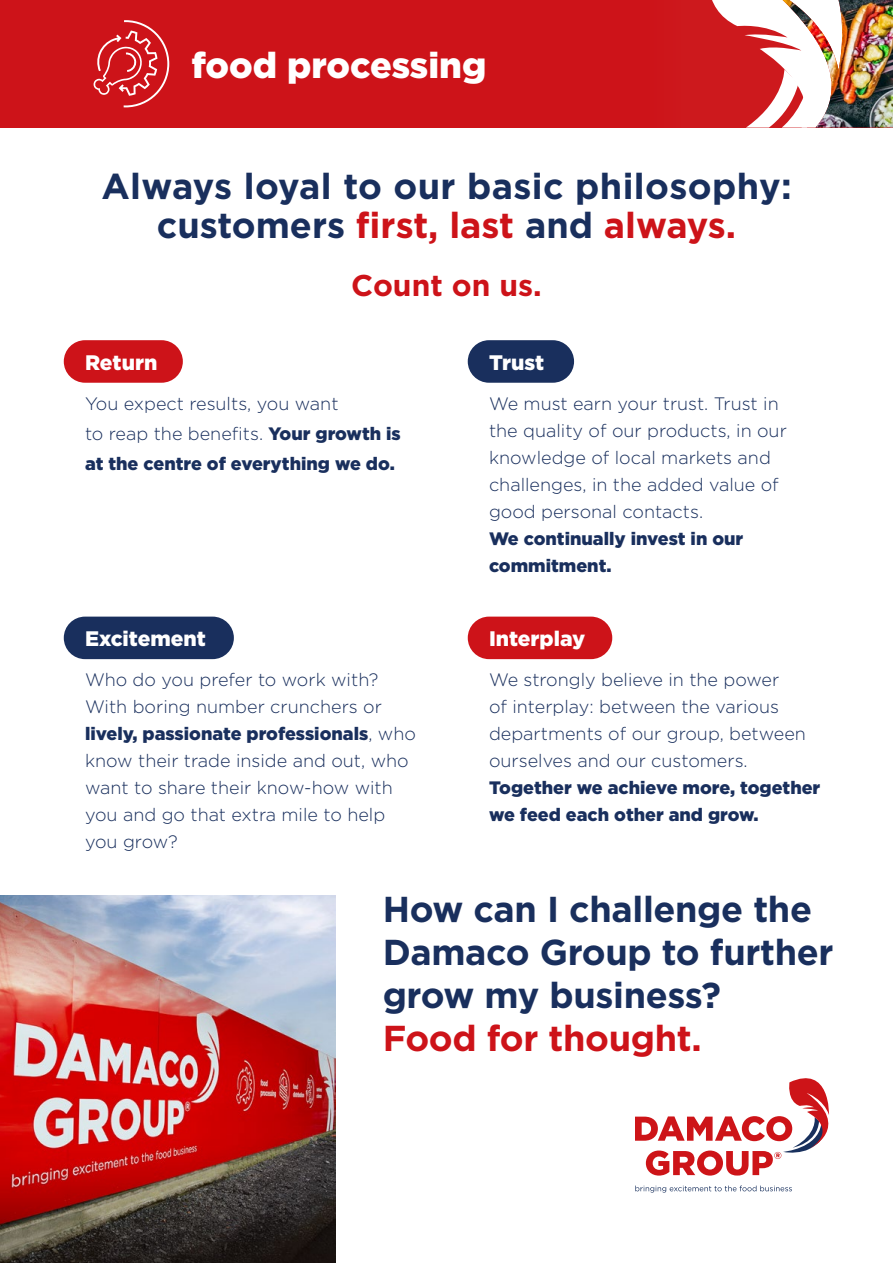
<style>
.page{position:relative;width:893px;height:1263px;background:#fff}
.page>*{position:absolute;margin:0;border:0;box-sizing:border-box;transform-origin:0 0}
.t1{font:700 36px/43.2px "Gotham";letter-spacing:-.01em;color:#192f5d;text-align:center}
.t2{font:900 36px "Gotham";color:#fff}
.t3{font:700 36px "Gotham";letter-spacing:-.01em;color:#cd1319}
.t4{font:700 30px "Gotham";color:#cd1319}
.t5{font:900 21px "Gotham";color:#fff}
.t6{font:300 18px/27px "Gotham";color:#192f5d}
.t7{font:900 18px/27px "Gotham";color:#192f5d}
.s1{color:#cd1319}
.s2{font-weight:900}
</style>
<div class="page">
<div style="left:64px;top:340px;width:119px;height:43px;background:#cd1319;border-radius:21px"></div>
<div style="left:468px;top:617px;width:144px;height:42px;background:#cd1319;border-radius:21px"></div>
<div style="left:468px;top:340px;width:106px;height:43px;background:#192f5d;border-radius:21px"></div>
<div style="left:64px;top:617px;width:170px;height:42px;background:#192f5d;border-radius:21px"></div>
<svg style="left:635px;top:1078px;width:195px;height:97px"></svg>
<svg style="left:635px;top:1185px;width:157px;height:7px"></svg>
<div style="left:608px;top:0;width:285px;height:128px;background:#cd191d"></div>
<svg style="left:712px;top:0;width:71px;height:128px"></svg>
<img style="left:783px;top:0;width:110px;height:128px">
<div style="left:638px;top:0;width:42px;height:128px;background:#cd1319"></div>
<div style="left:0;top:0;width:638px;height:128px;background:#cd1319"></div>
<svg style="left:93px;top:20px;width:77px;height:88px"></svg>
<img style="left:0;top:895px;width:336px;height:368px">
<h1 class="t2" style="left:191px;top:41px;width:297px">food processing</h1>
<h1 class="t2" style="left:204px;top:41px;width:297px">food processing</h1>
<h1 class="t1" style="left:101px;top:166px;width:692px;line-height:39px">Always loyal to our basic philosophy: customers <span class="s1">first, last</span> and <span class="s1">always.</span></h1>
<p class="t5" style="left:85px;top:348px;width:74px">Return</p>
<h2 class="t4" style="left:351px;top:266px;width:192px">Count on us.</h2>
<p class="t5" style="left:489px;top:348px;width:57px">Trust</p>
<p class="t6" style="left:85px;top:388px;width:317px;line-height:30px">You expect results, you want<br>to reap the benefits. <span class="s2">Your growth is at the centre of everything we do.</span></p>
<p class="t6" style="left:489px;top:390px;width:299px">We must earn your trust. Trust in the quality of our products, in our knowledge of local markets and challenges, in the added value of good personal contacts.</p>
<p class="t7" style="left:489px;top:525px;width:256px">We continually invest in our commitment.</p>
<p class="t5" style="left:85px;top:624px;width:122px">Excitement</p>
<p class="t5" style="left:489px;top:624px;width:98px">Interplay</p>
<p class="t6" style="left:85px;top:666px;width:332px">Who do you prefer to work with?<br>With boring number crunchers or <span class="s2">lively, passionate professionals</span>, who know their trade inside and out, who want to share their know-how with you and go that extra mile to help you grow?</p>
<p class="t6" style="left:489px;top:666px;width:318px">We strongly believe in the power<br>of interplay: between the various departments of our group, between ourselves and our customers.</p>
<p class="t7" style="left:489px;top:774px;width:333px">Together we achieve more, together we feed each other and grow.</p>
<h1 class="t1" style="left:383px;top:887px;width:452px;text-align:left">How can I challenge the<br>Damaco Group to further grow my business?</h1>
<h1 class="t3" style="left:383px;top:1015px;width:321px">Food for thought.</h1>
</div>
